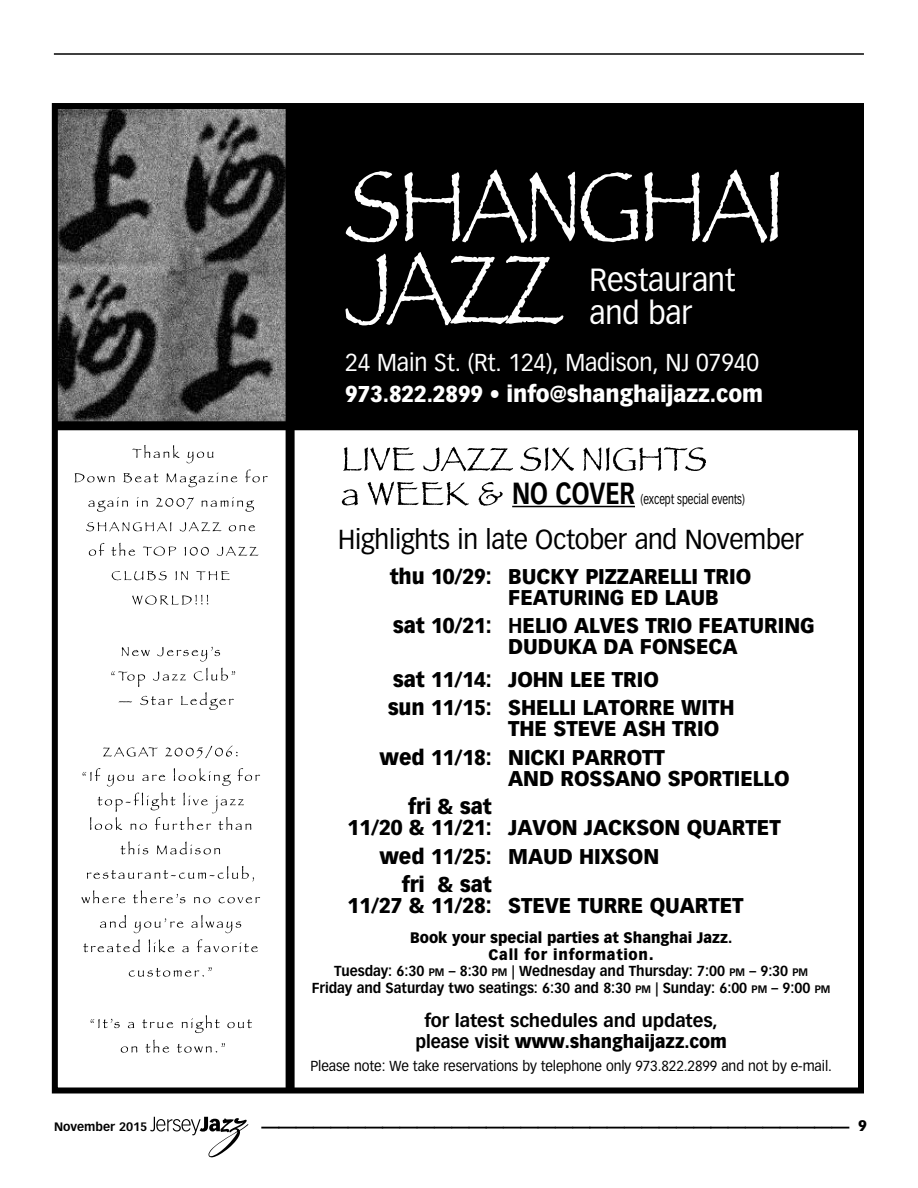
<style>
.page{position:relative;width:918px;height:1188px;background:#fff}
.page>*{position:absolute;margin:0;border:0;box-sizing:border-box;transform-origin:0 0}
.t1{font:700 36px "Vectora LH";color:#000}
.t2{font:31.5px/33px "Vectora LH";letter-spacing:-.005em;color:#fff;scale:.95 1}
.t3{font:700 30px "Vectora LH";color:#000;scale:.8 1}
.t4{font:27px "Vectora LH";letter-spacing:-.01em;color:#000;scale:.95 1}
.t5{font:24px "Vectora LH";letter-spacing:-.005em;color:#fff;scale:.95 1}
.t6{font:900 22.5px "Vectora LH";letter-spacing:-.005em;color:#fff;scale:.95 1}
.t7{font:900 21px/21px "Vectora LH";letter-spacing:-.005em;color:#000;scale:.95 1}
.t8{font:700 18px/21px "Vectora LH";letter-spacing:-.005em;color:#000;text-align:center}
.t9{font:900 15px/16.5px "Vectora LH";letter-spacing:.05em;color:#000;text-align:center;scale:.95 1}
.t10{font:900 15px "Vectora LH";letter-spacing:.05em;color:#000}
.t11{font:700 14.25px/16.5px "Vectora LH";letter-spacing:-.005em;color:#000;text-align:center;scale:.95 1}
.t12{font:14.25px "Vectora LH";letter-spacing:-.005em;color:#000;scale:.95 1}
.t13{font:13.5px "Vectora LH";letter-spacing:-.005em;color:#000;scale:.75 1}
.t14{font:700 12px "Vectora LH";color:#000}
.s1{font-weight:400}
.s2{font-weight:700}
.s3{font-size:18px}
.s4{font-size:10.65px}
.s5{font-weight:900}
</style>
<div class="page">
<svg style="left:150px;top:1117px;width:98px;height:40px"></svg>
<hr style="left:54px;top:54px;width:810px;height:1px;background:#000">
<div style="left:54px;top:108px;width:810px;height:318px;background:#000"></div>
<img style="left:59px;top:110px;width:227px;height:311px">
<div style="left:52px;top:103px;width:812px;height:991px;border:6px solid #000"></div>
<div style="left:286px;top:108px;width:9px;height:985px;background:#000"></div>
<div style="left:54px;top:421px;width:810px;height:9px;background:#000"></div>
<svg style="left:132px;top:445px;width:48px;height:13px"></svg>
<svg style="left:187px;top:452px;width:27px;height:11px"></svg>
<svg style="left:74px;top:473px;width:41px;height:9px"></svg>
<svg style="left:123px;top:473px;width:35px;height:9px"></svg>
<svg style="left:167px;top:473px;width:70px;height:14px"></svg>
<svg style="left:245px;top:470px;width:23px;height:12px"></svg>
<svg style="left:88px;top:497px;width:40px;height:15px"></svg>
<svg style="left:137px;top:497px;width:11px;height:10px"></svg>
<svg style="left:156px;top:498px;width:38px;height:11px"></svg>
<svg style="left:201px;top:497px;width:53px;height:15px"></svg>
<svg style="left:86px;top:522px;width:85px;height:9px"></svg>
<svg style="left:180px;top:522px;width:41px;height:9px"></svg>
<svg style="left:229px;top:525px;width:26px;height:6px"></svg>
<svg style="left:89px;top:543px;width:16px;height:13px"></svg>
<svg style="left:111px;top:543px;width:24px;height:13px"></svg>
<svg style="left:143px;top:547px;width:33px;height:9px"></svg>
<svg style="left:184px;top:547px;width:25px;height:9px"></svg>
<svg style="left:217px;top:546px;width:41px;height:10px"></svg>
<svg style="left:112px;top:571px;width:55px;height:9px"></svg>
<svg style="left:176px;top:571px;width:12px;height:9px"></svg>
<svg style="left:196px;top:571px;width:34px;height:9px"></svg>
<svg style="left:132px;top:595px;width:76px;height:10px"></svg>
<svg style="left:122px;top:647px;width:28px;height:9px"></svg>
<svg style="left:157px;top:647px;width:63px;height:15px"></svg>
<svg style="left:111px;top:671px;width:34px;height:16px"></svg>
<svg style="left:153px;top:671px;width:33px;height:10px"></svg>
<svg style="left:194px;top:668px;width:41px;height:13px"></svg>
<svg style="left:119px;top:701px;width:13px;height:1px"></svg>
<svg style="left:140px;top:696px;width:33px;height:9px"></svg>
<svg style="left:181px;top:692px;width:53px;height:18px"></svg>
<svg style="left:103px;top:747px;width:55px;height:10px"></svg>
<svg style="left:165px;top:746px;width:73px;height:12px"></svg>
<svg style="left:83px;top:768px;width:18px;height:13px"></svg>
<svg style="left:107px;top:775px;width:27px;height:11px"></svg>
<svg style="left:142px;top:775px;width:23px;height:6px"></svg>
<svg style="left:174px;top:768px;width:57px;height:18px"></svg>
<svg style="left:237px;top:768px;width:23px;height:13px"></svg>
<svg style="left:90px;top:793px;width:161px;height:37px"></svg>
<svg style="left:120px;top:841px;width:28px;height:13px"></svg>
<svg style="left:157px;top:842px;width:63px;height:12px"></svg>
<svg style="left:87px;top:866px;width:167px;height:15px"></svg>
<svg style="left:81px;top:890px;width:44px;height:13px"></svg>
<svg style="left:133px;top:890px;width:52px;height:13px"></svg>
<svg style="left:194px;top:897px;width:17px;height:6px"></svg>
<svg style="left:219px;top:897px;width:41px;height:6px"></svg>
<svg style="left:100px;top:915px;width:26px;height:13px"></svg>
<svg style="left:134px;top:918px;width:49px;height:15px"></svg>
<svg style="left:191px;top:915px;width:50px;height:18px"></svg>
<svg style="left:83px;top:939px;width:57px;height:13px"></svg>
<svg style="left:149px;top:939px;width:25px;height:13px"></svg>
<svg style="left:182px;top:946px;width:7px;height:6px"></svg>
<svg style="left:197px;top:939px;width:61px;height:13px"></svg>
<svg style="left:129px;top:967px;width:83px;height:10px"></svg>
<svg style="left:91px;top:1019px;width:29px;height:9px"></svg>
<svg style="left:128px;top:1022px;width:6px;height:6px"></svg>
<svg style="left:142px;top:1019px;width:31px;height:9px"></svg>
<svg style="left:182px;top:1015px;width:38px;height:18px"></svg>
<svg style="left:227px;top:1019px;width:25px;height:9px"></svg>
<svg style="left:121px;top:1046px;width:16px;height:7px"></svg>
<svg style="left:145px;top:1040px;width:24px;height:13px"></svg>
<svg style="left:177px;top:1043px;width:48px;height:10px"></svg>
<svg style="left:346px;top:171px;width:53px;height:71px"></svg>
<svg style="left:405px;top:170px;width:170px;height:73px"></svg>
<svg style="left:581px;top:172px;width:57px;height:70px"></svg>
<svg style="left:645px;top:170px;width:134px;height:73px"></svg>
<svg style="left:346px;top:252px;width:218px;height:73px"></svg>
<svg style="left:343px;top:447px;width:72px;height:24px"></svg>
<svg style="left:423px;top:447px;width:90px;height:24px"></svg>
<svg style="left:520px;top:447px;width:54px;height:24px"></svg>
<svg style="left:583px;top:447px;width:123px;height:24px"></svg>
<svg style="left:342px;top:489px;width:16px;height:16px"></svg>
<svg style="left:368px;top:482px;width:101px;height:24px"></svg>
<svg style="left:479px;top:482px;width:24px;height:24px"></svg>
<hr style="left:512px;top:506px;width:123px;height:1px;background:#000">
<h2 class="t2" style="left:589px;top:264px;width:155px">Restaurant and bar</h2>
<p class="t5" style="left:345px;top:348px;width:437px">24 Main St. (Rt. 124), Madison, NJ 07940</p>
<p class="t6" style="left:345px;top:380px;width:441px">973.822.2899 <span class="s1">•</span> info@shanghaijazz.com</p>
<h3 class="t3" style="left:512px;top:475px;width:96px">No Cover</h3>
<p class="t13" style="left:641px;top:491px;width:141px">(except special events)</p>
<p class="t4" style="left:338px;top:524px;width:492px">Highlights in late October and November</p>
<p class="t7" style="left:492px;top:566px;width:275px;text-indent:-102px">thu 10/29: bucky pizzarelli trio featuring ed laub</p>
<p class="t7" style="left:508px;top:615px;width:324px;text-indent:-115px">sat 10/21: <span class="s2">H</span>ELIO ALVES TRIO featuring<br>DUDUKA DA FONSECA</p>
<p class="t7" style="left:388px;top:665px;width:287px;line-height:28.5px">sat 11/14: john lee trio sun 11/15: SHE</p>
<p class="t7" style="left:549px;top:697px;width:78px">LLI LATORRE</p>
<p class="t7" style="left:681px;top:697px;width:43px">WITH</p>
<p class="t7" style="left:492px;top:718px;width:13px">THE</p>
<p class="t7" style="left:554px;top:718px;width:89px">STEVEASH</p>
<p class="t7" style="left:672px;top:718px;width:41px">TRIO</p>
<p class="t7" style="left:508px;top:747px;width:298px;text-indent:-129px">wed 11/18: nicki parrott<br>and rossano sportiello</p>
<p class="t7" style="left:348px;top:796px;width:388px;text-indent:61px">fri &amp; sat<br>11/20 &amp; 11/21: JAVON JACKSON QUARTET</p>
<p class="t7" style="left:402px;top:842px;width:270px;line-height:28.5px;text-indent:-22px">wed 11/25: maud hixson fri &amp; sat</p>
<p class="t7" style="left:348px;top:895px;width:418px">11/27 &amp; 11/28: Steve Turre Quartet</p>
<p class="t9" style="left:410px;top:930px;width:341px">Book your special parties at Shanghai Jazz.<br>Call for information<span class="s3">.</span></p>
<p class="t11" style="left:312px;top:963px;width:547px">Tuesday: 6:30 <span class="s4">PM</span> – 8:30 <span class="s4">PM</span> | Wednesday and Thursday: 7:00 <span class="s4">PM</span> – 9:30 <span class="s4">PM<br></span>Friday and Saturday two seatings: 6:30 and 8:30 <span class="s4">PM</span> | Sunday: 6:00 <span class="s4">PM</span> – 9:00 <span class="s4">PM</span></p>
<p class="t8" style="left:415px;top:1011px;width:313px">for latest schedules and updates, please visit <span class="s5">www.shanghaijazz.com</span></p>
<p class="t12" style="left:310px;top:1058px;width:551px">Please note: We take reservations by telephone only 973.822.2899 and not by e-mail.</p>
<p class="t14" style="left:54px;top:1120px;width:95px">November 2015</p>
<h1 class="t1" style="left:261px;top:1089px;width:590px">__________________________________</h1>
<p class="t10" style="left:858px;top:1117px;width:10px">9</p>
</div>
